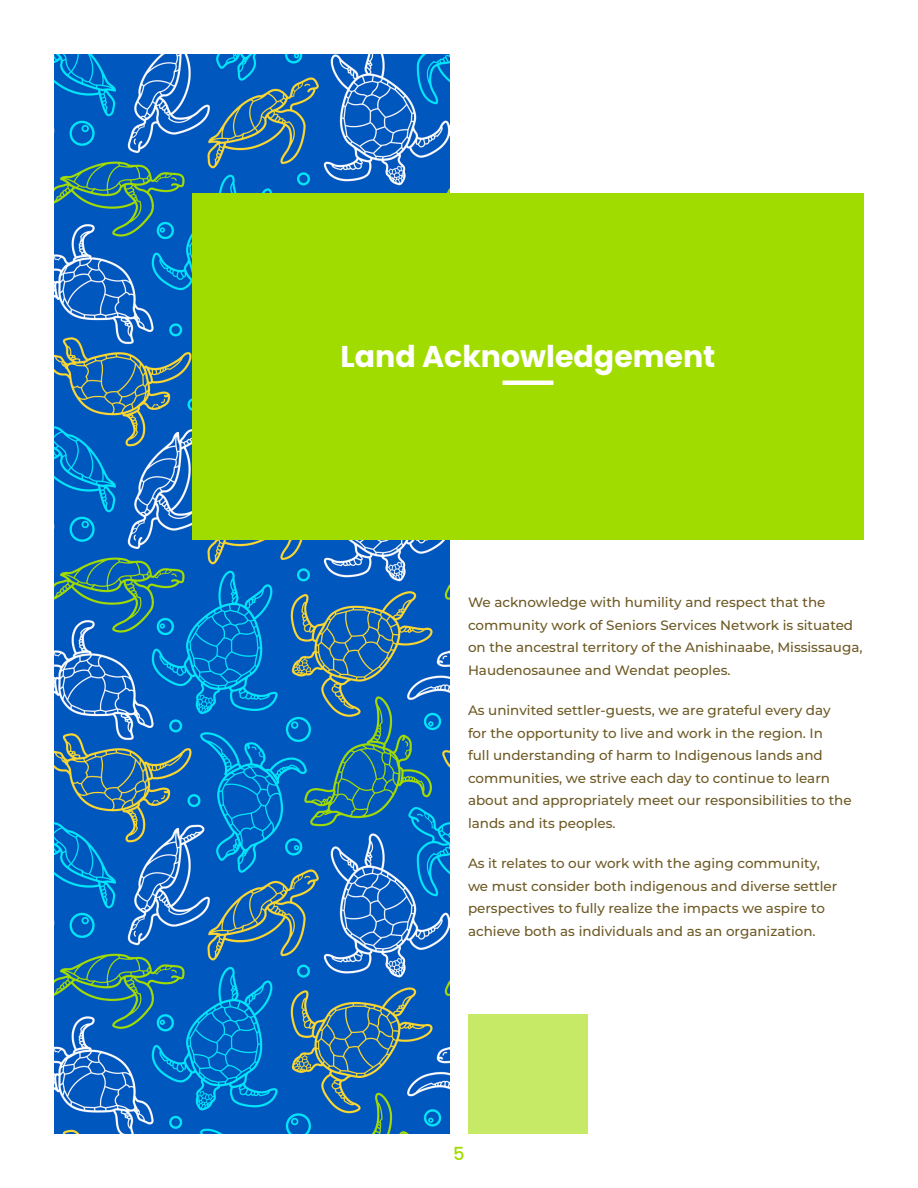
<style>
.page{position:relative;width:918px;height:1188px;background:#fff}
.page>*{position:absolute;margin:0;border:0;box-sizing:border-box;transform-origin:0 0}
.t1{font:700 30px "Poppins";color:#fff}
.t2{font:500 18px "Poppins";color:#a1db00}
.t3{font:500 13.5px/22.5px "Montserrat";color:#6d5924}
</style>
<div class="page">
<div style="left:468px;top:1014px;width:120px;height:120px;background:#c7ea66"></div>
<img style="left:54px;top:54px;width:396px;height:1080px">
<div style="left:192px;top:194px;width:672px;height:346px;background:#a1dc00"></div>
<hr style="left:503px;top:381px;width:50px;height:4px;background:#fff">
<h1 class="t1" style="left:341px;top:339px;width:376px">Land Acknowledgement</h1>
<p class="t3" style="left:468px;top:590px;width:396px">We acknowledge with humility and respect that the community work of Seniors Services Network is situated on the ancestral territory of the Anishinaabe, Mississauga, Haudenosaunee and Wendat peoples.</p>
<p class="t3" style="left:468px;top:698px;width:385px">As uninvited settler-guests, we are grateful every day for the opportunity to live and work in the region. In<br>full understanding of harm to Indigenous lands and communities, we strive each day to continue to learn about and appropriately meet our responsibilities to the lands and its peoples.</p>
<p class="t3" style="left:468px;top:852px;width:371px">As it relates to our work with the aging community, we must consider both indigenous and diverse settler perspectives to fully realize the impacts we aspire to achieve both as individuals and as an organization.</p>
<h2 class="t2" style="left:453px;top:1144px;width:13px">5</h2>
</div>
